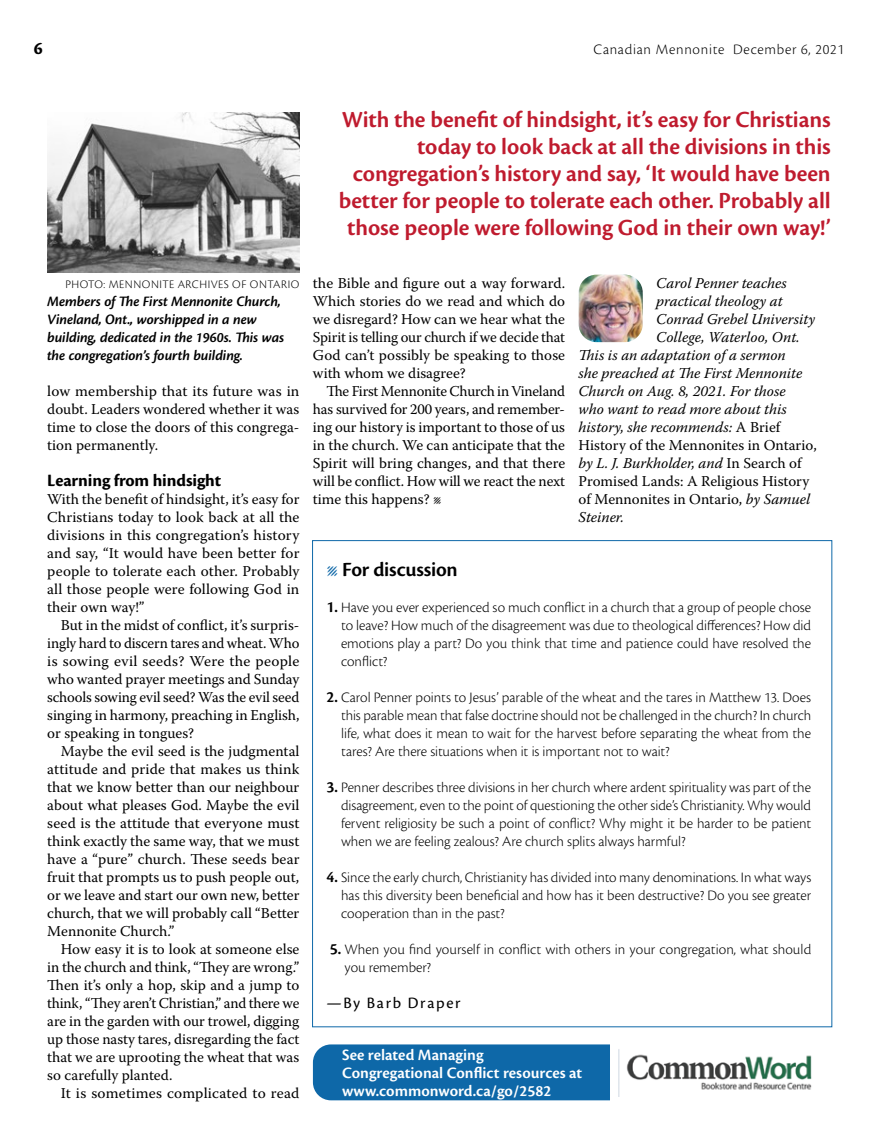
<style>
.page{position:relative;width:878px;height:1148px;background:#fff}
.page>*{position:absolute;margin:0;border:0;box-sizing:border-box;transform-origin:0 0}
.t1{font:600 24px/27px "Cronos Pro";color:#bf1b2e;text-align:right}
.t2{font:600 21px "Cronos Pro";color:#000}
.t3{font:700 18px "Cronos Pro";letter-spacing:-.005em;color:#000}
.t4{font:600 16.5px/18px "Cronos Pro";letter-spacing:.005em;color:#fff}
.t5{font:16.5px "Cronos Pro";color:#000}
.t6{font:15px/18px "Warnock Pro";color:#000;text-align:justify}
.t7{font:300 15px/18px "Cronos Pro";color:#000;text-align:justify}
.t8{font:italic 15px "Warnock Pro";color:#000}
.t9{font:italic 600 15px/18px "Cronos Pro";letter-spacing:-.005em;color:#000}
.t10{font:300 15px "Cronos Pro";letter-spacing:.05em;color:#000}
.t11{font:300 12px "Cronos Pro";letter-spacing:.04em;color:#000}
.s1{font-weight:300;font-style:italic}
.s2{font-style:normal}
.s3{font-style:italic}
.s4{font-family:"Warnock Pro";font-weight:400;color:#0e68a8}
.s5{font-weight:600;font-size:16.5px}
</style>
<div class="page">
<svg style="left:312px;top:540px;width:520px;height:487px"></svg>
<div style="left:313px;top:1044px;width:297px;height:56px;background:#0e68a8"></div>
<img style="left:618px;top:1049px;width:194px;height:47px">
<img style="left:47px;top:112px;width:252px;height:160px">
<img style="left:578px;top:274px;width:64px;height:68px">
<p class="t3" style="left:34px;top:38px;width:10px">6</p>
<p class="t10" style="left:593px;top:41px;width:252px">Canadian Mennonite December 6, 2021</p>
<p class="t1" style="left:339px;top:106px;width:493px">With the benefit of hindsight, it’s easy for Christians today to look back at all the divisions in this congregation’s history and say, ‘It would have been better for people to tolerate each other. Probably all those people were following God in their own way!’</p>
<p class="t11" style="left:65px;top:277px;width:235px">PHOTO: MENNONITE ARCHIVES OF ONTARIO</p>
<p class="t9" style="left:47px;top:293px;width:239px">Members of The First Mennonite Church, Vineland, Ont., worshipped in a new building, dedicated in the 1960s. This was the congregation’s fourth building.</p>
<p class="t6" style="left:47px;top:382px;width:254px">low membership that its future was in doubt. Leaders wondered whether it was time to close the doors of this congrega&shy;tion permanently.</p>
<p class="t3" style="left:47px;top:470px;width:175px">Learning from hindsight</p>
<p class="t6" style="left:47px;top:490px;width:254px">With the benefit of hindsight, it’s easy for Christians today to look back at all the divisions in this congregation’s history and say, “It would have been better for people to tolerate each other. Probably all those people were following God in their own way!”</p>
<p class="t6" style="left:47px;top:616px;width:254px;text-indent:14px">But in the midst of conflict, it’s surpris&shy;ingly hard to discern tares and wheat. Who is sowing evil seeds? Were the people who wanted prayer meetings and Sunday schools sowing evil seed? Was the evil seed singing in harmony, preaching in English, or speaking in tongues?</p>
<p class="t6" style="left:47px;top:742px;width:254px;text-indent:14px">Maybe the evil seed is the judgmental attitude and pride that makes us think that we know better than our neighbour about what pleases God. Maybe the evil seed is the attitude that everyone must think exactly the same way, that we must have a “pure” church. These seeds bear fruit that prompts us to push people out, or we leave and start our own new, better church, that we will probably call “Better Mennonite Church.”</p>
<p class="t6" style="left:47px;top:940px;width:254px;text-indent:14px">How easy it is to look at someone else in the church and think, “They are wrong.” Then it’s only a hop, skip and a jump to think, “They aren’t Christian,” and there we are in the garden with our trowel, digging up those nasty tares, disregarding the fact that we are uprooting the wheat that was so carefully planted.</p>
<p class="t6" style="left:61px;top:1084px;width:240px">It is sometimes complicated to read</p>
<p class="t6" style="left:313px;top:274px;width:254px">the Bible and figure out a way forward.<br>Which stories do we read and which do we disregard? How can we hear what the Spirit is telling our church if we decide that God can’t possibly be speaking to those with whom we disagree?</p>
<p class="t6" style="left:313px;top:382px;width:254px;text-indent:14px">The First Mennonite Church in Vineland has survived for 200 years, and remember&shy;ing our history is important to those of us in the church. We can anticipate that the Spirit will bring changes, and that there will be conflict. How will we react the next time this happens? <span class="s1">l</span></p>
<p class="t8" style="left:656px;top:274px;width:132px">Carol Penner teaches</p>
<p class="t8" style="left:656px;top:292px;width:128px">practical theology at</p>
<p class="t8" style="left:656px;top:310px;width:160px">Conrad Grebel University</p>
<p class="t8" style="left:656px;top:328px;width:145px">College, Waterloo, Ont.</p>
<p class="t8" style="left:578px;top:346px;width:209px">This is an adaptation of a sermon</p>
<p class="t8" style="left:578px;top:364px;width:225px">she preached at The First Mennonite</p>
<p class="t8" style="left:578px;top:382px;width:209px">Church on Aug. 8, 2021. For those</p>
<p class="t8" style="left:578px;top:400px;width:210px">who want to read more about this</p>
<p class="t8" style="left:578px;top:418px;width:203px">history, she recommends: <span class="s2">A Brief</span></p>
<p class="t6" style="left:578px;top:436px;width:240px">History of the Mennonites in Ontario,</p>
<p class="t8" style="left:578px;top:454px;width:224px">by L. J. Burkholder, and <span class="s2">In Search of</span></p>
<p class="t6" style="left:578px;top:472px;width:232px">Promised Lands: A Religious History</p>
<p class="t6" style="left:578px;top:490px;width:233px">of Mennonites in Ontario, <span class="s3">by Samuel</span></p>
<p class="t8" style="left:578px;top:508px;width:47px">Steiner.</p>
<h2 class="t2" style="left:326px;top:557px;width:133px"><span class="s4">Λ</span> For discussion</h2>
<p class="t7" style="left:341px;top:598px;width:471px;text-indent:-15px"><span class="s5">1.</span> Have you ever experienced so much conflict in a church that a group of people chose to leave? How much of the disagreement was due to theological differences? How did emotions play a part? Do you think that time and patience could have resolved the conflict?</p>
<p class="t7" style="left:341px;top:688px;width:471px;text-indent:-15px"><span class="s5">2.</span> Carol Penner points to Jesus’ parable of the wheat and the tares in Matthew 13. Does this parable mean that false doctrine should not be challenged in the church? In church life, what does it mean to wait for the harvest before separating the wheat from the tares? Are there situations when it is important not to wait?</p>
<p class="t7" style="left:341px;top:778px;width:471px;text-indent:-15px"><span class="s5">3.</span> Penner describes three divisions in her church where ardent spirituality was part of the disagreement, even to the point of questioning the other side’s Christianity. Why would fervent religiosity be such a point of conflict? Why might it be harder to be patient when we are feeling zealous? Are church splits always harmful?</p>
<p class="t7" style="left:341px;top:868px;width:471px;text-indent:-15px"><span class="s5">4.</span> Since the early church, Christianity has divided into many denominations. In what ways has this diversity been beneficial and how has it been destructive? Do you see greater cooperation than in the past?</p>
<p class="t7" style="left:344px;top:940px;width:468px;text-indent:-15px"><span class="s5">5.</span> When you find yourself in conflict with others in your congregation, what should you remember?</p>
<p class="t5" style="left:326px;top:993px;width:136px">—By Barb Draper</p>
<p class="t4" style="left:342px;top:1045px;width:242px">See related Managing<br>Congregational Conflict resources at www.commonword.ca/go/2582</p>
</div>
